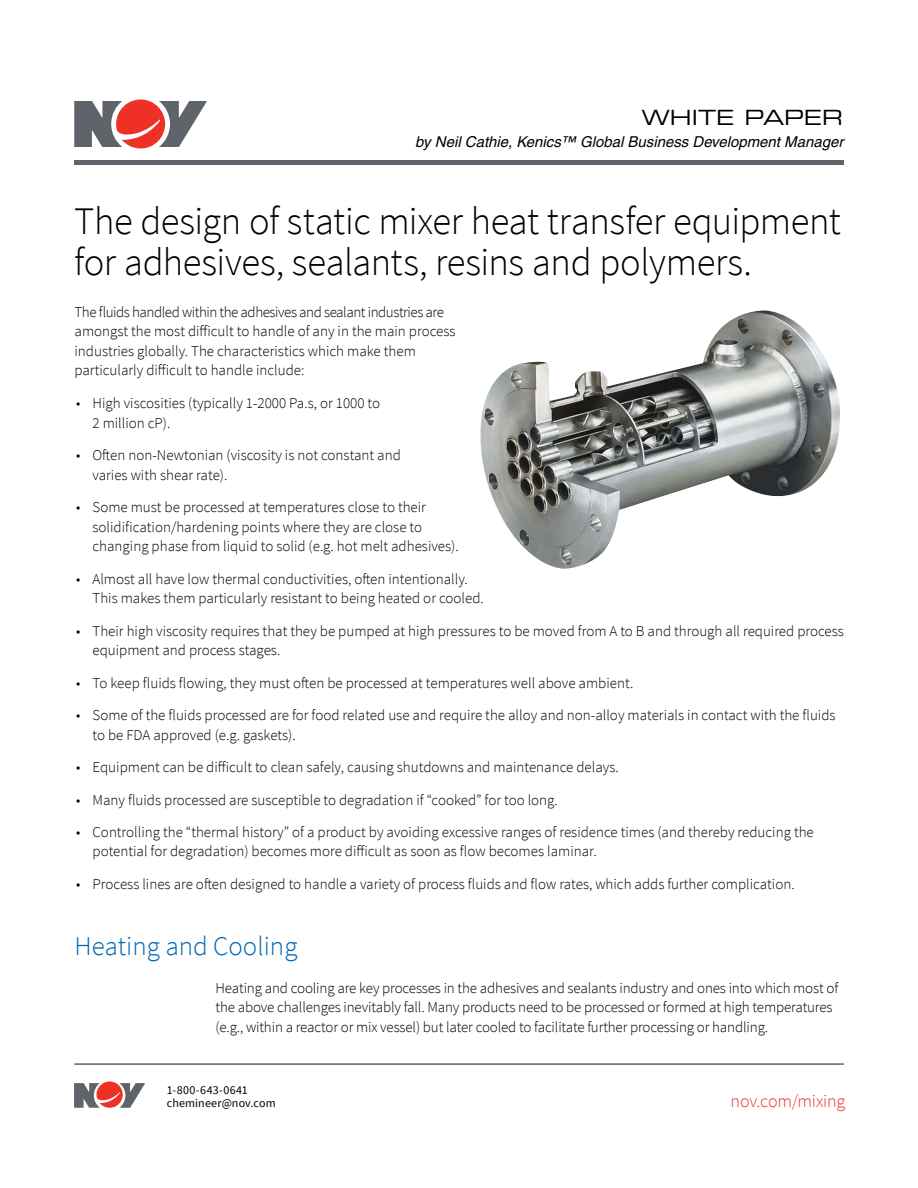
<style>
.page{position:relative;width:918px;height:1188px;background:#fff}
.page>*{position:absolute;margin:0;border:0;box-sizing:border-box;transform-origin:0 0}
.t1{font:300 39px/40.5px "Source Sans Pro";letter-spacing:-.01em;color:#000}
.t2{font:300 27px "Source Sans Pro";color:#0067b1}
.t3{font:21px "Eurostile Extended Two";color:#000}
.t4{font:300 18px "Source Sans Pro";letter-spacing:-.01em;color:#ee3124}
.t5{font:300 15px/19.5px "Source Sans Pro";color:#000}
.t6{font:italic 15px "Helvetica";color:#000}
.t7{font:12px/13.5px "Source Sans Pro";letter-spacing:.015em;color:#000}
</style>
<div class="page">
<div style="left:74px;top:160px;width:770px;height:5px;background:#5f636a"></div>
<hr style="left:74px;top:1063px;width:770px;height:2px;background:#5f636a">
<svg style="left:74px;top:99px;width:133px;height:49px"></svg>
<svg style="left:74px;top:1082px;width:71px;height:26px"></svg>
<img style="left:480px;top:311px;width:360px;height:258px">
<h3 class="t3" style="left:642px;top:103px;width:202px">WHITE PAPER</h3>
<p class="t6" style="left:415px;top:133px;width:430px">by Neil Cathie, Kenics™ Global Business Development Manager</p>
<h1 class="t1" style="left:74px;top:201px;width:768px">The design of static mixer heat transfer equipment for adhesives, sealants, resins and polymers.</h1>
<p class="t5" style="left:75px;top:302px;width:383px">The fluids handled within the adhesives and sealant industries are amongst the most difficult to handle of any in the main process industries globally. The characteristics which make them particularly difficult to handle include:</p>
<p class="t5" style="left:93px;top:394px;width:289px;text-indent:-16px">• High viscosities (typically 1-2000 Pa.s, or 1000 to<br>2 million cP).</p>
<p class="t5" style="left:93px;top:446px;width:310px;text-indent:-16px">• Often non-Newtonian (viscosity is not constant and varies with shear rate).</p>
<p class="t5" style="left:93px;top:498px;width:368px;text-indent:-16px">• Some must be processed at temperatures close to their solidification/hardening points where they are close to changing phase from liquid to solid (e.g. hot melt adhesives).</p>
<p class="t5" style="left:93px;top:569px;width:393px;text-indent:-16px">• Almost all have low thermal conductivities, often intentionally.<br>This makes them particularly resistant to being heated or cooled.</p>
<p class="t5" style="left:93px;top:621px;width:753px;text-indent:-16px">• Their high viscosity requires that they be pumped at high pressures to be moved from A to B and through all required process equipment and process stages.</p>
<p class="t5" style="left:76px;top:673px;width:559px">• To keep fluids flowing, they must often be processed at temperatures well above ambient.</p>
<p class="t5" style="left:93px;top:705px;width:745px;text-indent:-16px">• Some of the fluids processed are for food related use and require the alloy and non-alloy materials in contact with the fluids to be FDA approved (e.g. gaskets).</p>
<p class="t5" style="left:76px;top:757px;width:544px">• Equipment can be difficult to clean safely, causing shutdowns and maintenance delays.</p>
<p class="t5" style="left:76px;top:790px;width:483px">• Many fluids processed are susceptible to degradation if “cooked” for too long.</p>
<p class="t5" style="left:93px;top:822px;width:723px;text-indent:-16px">• Controlling the “thermal history” of a product by avoiding excessive ranges of residence times (and thereby reducing the potential for degradation) becomes more difficult as soon as flow becomes laminar.</p>
<p class="t5" style="left:76px;top:874px;width:720px">• Process lines are often designed to handle a variety of process fluids and flow rates, which adds further complication.</p>
<h2 class="t2" style="left:75px;top:930px;width:224px">Heating and Cooling</h2>
<p class="t5" style="left:216px;top:978px;width:624px">Heating and cooling are key processes in the adhesives and sealants industry and ones into which most of the above challenges inevitably fall. Many products need to be processed or formed at high temperatures (e.g., within a reactor or mix vessel) but later cooled to facilitate further processing or handling.</p>
<p class="t7" style="left:167px;top:1083px;width:110px">1-800-643-0641 chemineer@nov.com</p>
<p class="t4" style="left:731px;top:1090px;width:116px">nov.com/mixing</p>
</div>
